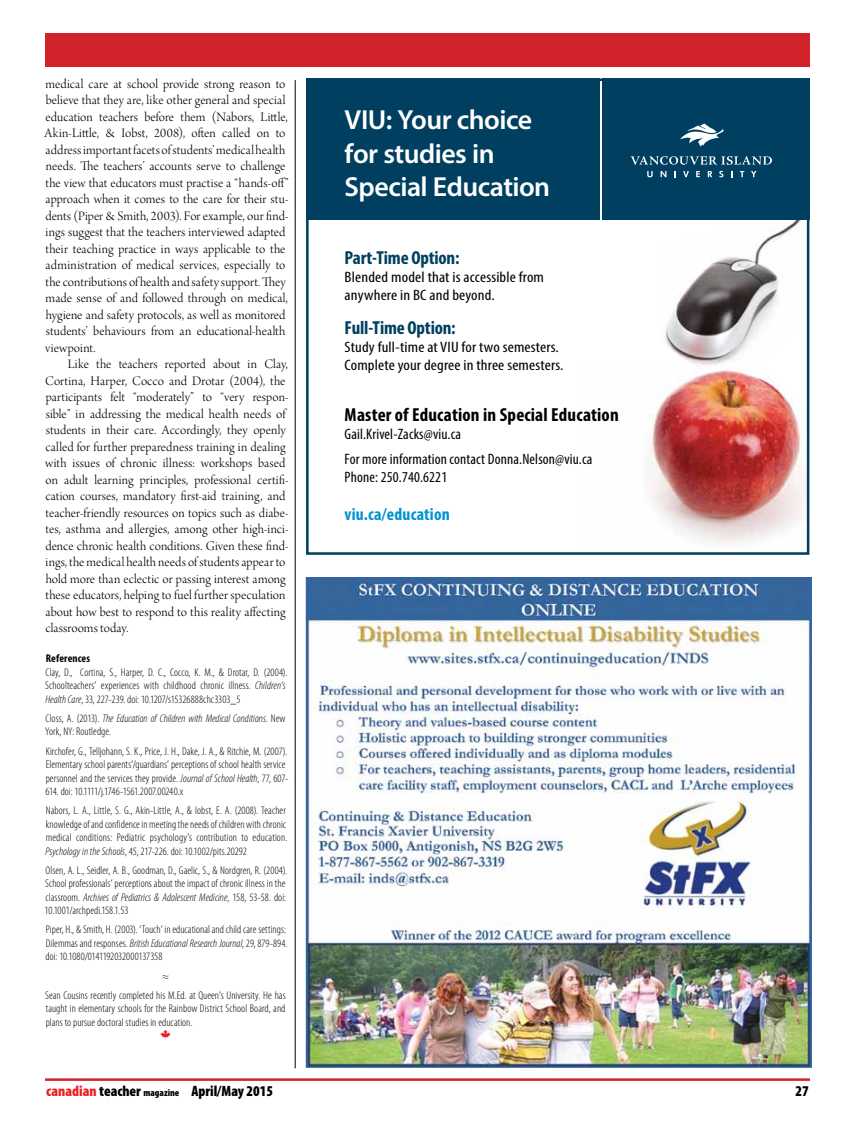
<style>
.page{position:relative;width:855px;height:1125px;background:#fff}
.page>*{position:absolute;margin:0;border:0;box-sizing:border-box;transform-origin:0 0}
.t1{font:600 27.62px/33.5px "Myriad Pro";letter-spacing:-.02em;color:#fff}
.t2{font:700 condensed 18.88px "Myriad Pro";letter-spacing:.01em;color:#000}
.t3{font:700 condensed 18.88px "Myriad Pro";letter-spacing:-.01em;color:#003f5f}
.t4{font:700 condensed 17.5px "Myriad Pro";letter-spacing:.01em;color:#0093d0}
.t5{font:condensed 15.12px/18.1px "Myriad Pro";letter-spacing:.01em;color:#000;scale:1.11 1}
.t6{font:condensed 15.12px/24.8px "Myriad Pro";letter-spacing:.01em;color:#000}
.t7{font:900 condensed 15px "Myriad Pro";color:#000}
.t8{font:13.75px/16.5px "Arno Pro Light Display";letter-spacing:.005em;color:#000}
.t9{font:300 condensed 11.25px/13.5px "Myriad Pro";letter-spacing:.005em;color:#000}
.t10{font:italic 300 condensed 11.25px/13.5px "Myriad Pro";letter-spacing:.005em;color:#000}
.t11{font:700 condensed 11.25px "Myriad Pro";letter-spacing:.01em;color:#000}
.s1{font-style:italic}
.s2{font-style:normal}
.s3{color:#ed1e25}
.s4{font-size:10px}
</style>
<div class="page">
<div style="left:45px;top:33px;width:765px;height:34px;background:#d2232a"></div>
<hr style="left:45px;top:1078px;width:765px;height:3px;background:#d2232a">
<img style="left:306px;top:578px;width:506px;height:490px">
<img style="left:649px;top:370px;width:156px;height:173px">
<div style="left:306px;top:79px;width:294px;height:141px;background:#003f5f"></div>
<img style="left:665px;top:220px;width:136px;height:146px">
<div style="left:602px;top:79px;width:207px;height:141px;background:#003f5f"></div>
<svg style="left:631px;top:156px;width:141px;height:9px"></svg>
<svg style="left:647px;top:171px;width:6px;height:6px"></svg>
<svg style="left:661px;top:171px;width:5px;height:6px"></svg>
<svg style="left:674px;top:171px;width:2px;height:6px"></svg>
<svg style="left:683px;top:171px;width:6px;height:6px"></svg>
<svg style="left:696px;top:171px;width:4px;height:6px"></svg>
<svg style="left:708px;top:171px;width:4px;height:6px"></svg>
<svg style="left:719px;top:171px;width:4px;height:6px"></svg>
<svg style="left:740px;top:171px;width:4px;height:6px"></svg>
<svg style="left:751px;top:171px;width:6px;height:6px"></svg>
<svg style="left:680px;top:123px;width:44px;height:24px"></svg>
<div style="left:306px;top:79px;width:503px;height:476px;border:3px solid #003f5f"></div>
<hr style="left:295px;top:80px;width:1px;height:988px;background:#000">
<p class="t8" style="left:44px;top:76px;width:246px">medical care at school provide strong reason to believe that they are, like other general and special education teachers before them (Nabors, Little, Akin-Little, &amp; Iobst, 2008), often called on to address important facets of students’ medical health needs. The teachers’ accounts serve to challenge the view that educators must practise a “hands-off” approach when it comes to the care for their stu&shy;dents (Piper &amp; Smith, 2003). For example, our find&shy;ings suggest that the teachers interviewed adapted their teaching practice in ways applicable to the administration of medical services, especially to the contributions of health and safety support. They made sense of and followed through on medical, hygiene and safety protocols, as well as monitored students’ behaviours from an educational-health viewpoint.</p>
<p class="t8" style="left:45px;top:357px;width:245px;text-indent:23px">Like the teachers reported about in Clay, Cortina, Harper, Cocco and Drotar (2004), the participants felt “moderately” to “very respon&shy;sible” in addressing the medical health needs of students in their care. Accordingly, they openly called for further preparedness training in dealing with issues of chronic illness: workshops based on adult learning principles, professional certifi&shy;cation courses, mandatory first-aid training, and teacher-friendly resources on topics such as diabe&shy;tes, asthma and allergies, among other high-inci&shy;dence chronic health conditions. Given these find&shy;ings, the medical health needs of students appear to hold more than eclectic or passing interest among these educators, helping to fuel further speculation about how best to respond to this reality affecting classrooms today.</p>
<p class="t11" style="left:46px;top:651px;width:46px">References</p>
<p class="t9" style="left:45px;top:666px;width:244px">Clay, D., Cortina, S., Harper, D. C., Cocco, K. M., &amp; Drotar, D. (2004).<br>Schoolteachers’ experiences with childhood chronic illness. <span class="s1">Children’s<br>Health Care</span>, 33, 227-239. doi: 10.1207/s15326888chc3303_5</p>
<p class="t10" style="left:45px;top:712px;width:242px"><span class="s2">Closs, A. (2013).</span> The Education of Children with Medical Conditions<span class="s2">. New<br>York, NY: Routledge.</span></p>
<p class="t9" style="left:45px;top:744px;width:245px">Kirchofer, G., Telljohann, S. K., Price, J. H., Dake, J. A., &amp; Ritchie, M. (2007).<br>Elementary school parents’/guardians’ perceptions of school health service personnel and the services they provide. <span class="s1">Journal of School Health</span>, 77, 607- 614. doi: 10.1111/j.1746-1561.2007.00240.x</p>
<p class="t9" style="left:45px;top:804px;width:243px">Nabors, L. A., Little, S. G., Akin-Little, A., &amp; Iobst, E. A. (2008). Teacher knowledge of and confidence in meeting the needs of children with chronic medical conditions: Pediatric psychology’s contribution to education.<br><span class="s1">Psychology in the Schools</span>, 45, 217-226. doi: 10.1002/pits.20292</p>
<p class="t9" style="left:45px;top:864px;width:244px">Olsen, A. L., Seidler, A. B., Goodman, D., Gaelic, S., &amp; Nordgren, R. (2004).<br>School professionals’ perceptions about the impact of chronic illness in the classroom. <span class="s1">Archives of Pediatrics &amp; Adolescent Medicine</span>, 158, 53-58. doi:<br>10.1001/archpedi.158.1.53</p>
<p class="t9" style="left:46px;top:923px;width:243px">Piper, H., &amp; Smith, H. (2003). ‘Touch’ in educational and child care settings:<br>Dilemmas and responses. <span class="s1">British Educational Research Journal</span>, 29, 879-894. doi: 10.1080/0141192032000137358</p>
<p class="t9" style="left:45px;top:966px;width:242px;line-height:19.1px;text-align:center">≈<br>Sean Cousins recently completed his M.Ed. at Queen’s University. He has</p>
<p class="t9" style="left:46px;top:1002px;width:241px">taught in elementary schools for the Rainbow District School Board, and plans to pursue doctoral studies in education.</p>
<h1 class="t1" style="left:345px;top:102px;width:207px">VIU: Your choice for studies in<br>Special Education</h1>
<h2 class="t3" style="left:345px;top:246px;width:116px">Part-Time Option:</h2>
<p class="t5" style="left:345px;top:268px;width:181px">Blended model that is accessible from anywhere in BC and beyond.</p>
<h2 class="t3" style="left:345px;top:315px;width:113px">Full-Time Option:</h2>
<p class="t5" style="left:345px;top:337px;width:199px">Study full-time at VIU for two semesters.<br>Complete your degree in three semesters.</p>
<h2 class="t2" style="left:345px;top:403px;width:276px">Master of Education in Special Education</h2>
<p class="t6" style="left:345px;top:421px;width:249px">Gail.Krivel-Zacks@viu.ca<br>For more information contact Donna.Nelson@viu.ca</p>
<p class="t6" style="left:345px;top:464px;width:104px">Phone: 250.740.6221</p>
<p class="t4" style="left:345px;top:503px;width:107px">viu.ca/education</p>
<p class="t7" style="left:46px;top:1083px;width:228px"><span class="s3">canadian</span> teacher <span class="s4">magazine</span> April/May 2015</p>
<p class="t7" style="left:795px;top:1083px;width:15px">27</p>
</div>
